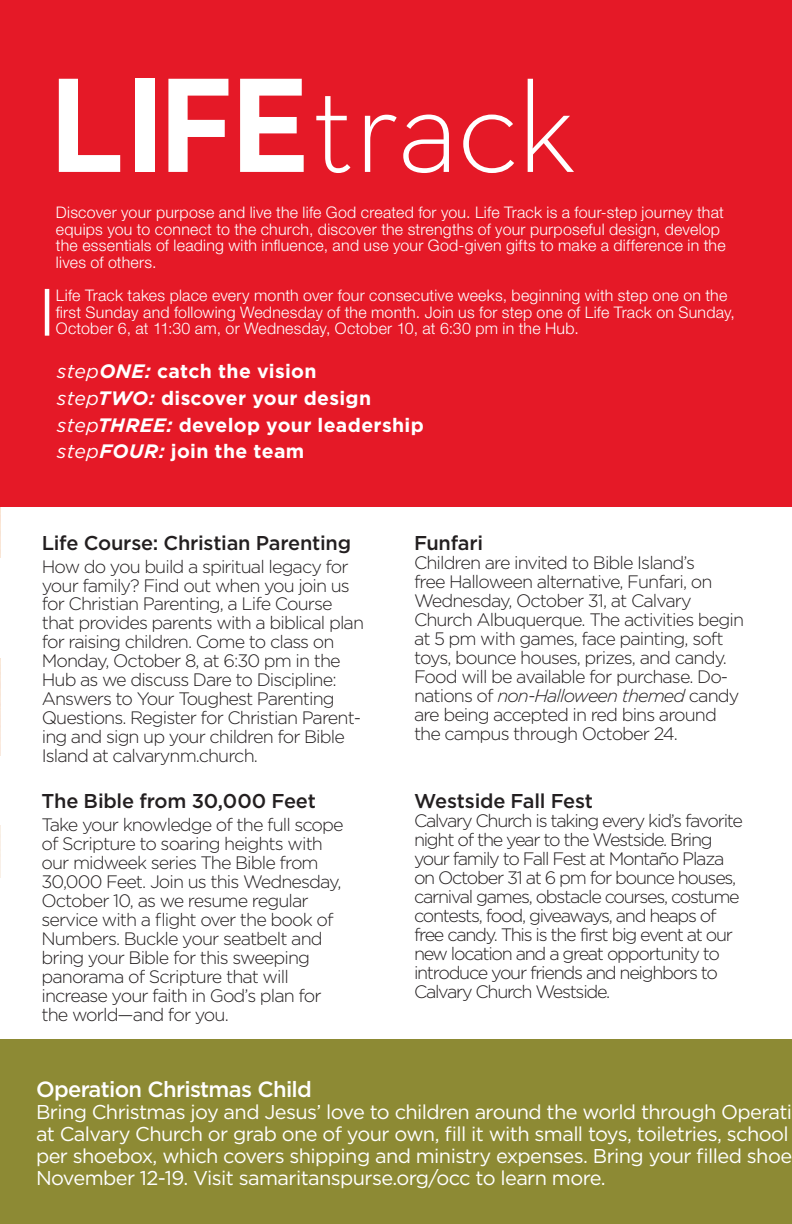
<style>
.page{position:relative;width:792px;height:1224px;background:#fff}
.page>*{position:absolute;margin:0;border:0;box-sizing:border-box;transform-origin:0 0}
.Promo{font:500 22px "Gotham";letter-spacing:-.03em;color:#fff}
.Promo-2{font:20px/22px "Gotham";letter-spacing:-.03em;color:#fff}
.t1{font:500 20px "Gotham";letter-spacing:-.015em;color:#231f20}
.t2{font:700 19.4px/26.8px "Gotham";letter-spacing:.015em;color:#fff}
.body{font:300 18px/19px "Gotham";letter-spacing:-.05em;color:#231f20}
.body-2{font:300 18px/19px "Gotham";letter-spacing:-.07em;color:#231f20}
.t3{font:300 16px/16.6px "Helvetica Neue LT Std";letter-spacing:.015em;color:#fff}
.s1{font-weight:400;font-style:italic}
.s2{font-style:italic}
</style>
<div class="page">
<img style="left:0;top:659px;width:1px;height:97px">
<img style="left:0;top:825px;width:1px;height:52px">
<img style="left:0;top:428px;width:1px;height:130px">
<img style="left:0;top:0;width:1px;height:214px">
<div style="left:0;top:1040px;width:792px;height:184px;background:#8d8a34"></div>
<div style="left:1px;top:0;width:791px;height:507px;background:#e51927"></div>
<svg style="left:59px;top:79px;width:61px;height:93px"></svg>
<div style="left:135px;top:79px;width:19px;height:93px;background:#fff"></div>
<svg style="left:168px;top:79px;width:60px;height:93px"></svg>
<svg style="left:240px;top:79px;width:64px;height:93px"></svg>
<svg style="left:316px;top:96px;width:34px;height:77px"></svg>
<svg style="left:365px;top:115px;width:32px;height:57px"></svg>
<svg style="left:403px;top:115px;width:46px;height:58px"></svg>
<svg style="left:463px;top:115px;width:51px;height:58px"></svg>
<svg style="left:528px;top:79px;width:46px;height:93px"></svg>
<hr style="left:45px;top:289px;width:4px;height:47px;background:#fff">
<p class="t3" style="left:56px;top:204px;width:671px">Discover your purpose and live the life God created for you. Life Track is a four-step journey that equips you to connect to the church, discover the strengths of your purposeful design, develop the essentials of leading with influence, and use your God-given gifts to make a difference in the lives of others.</p>
<p class="t3" style="left:56px;top:287px;width:681px">Life Track takes place every month over four consecutive weeks, beginning with step one on the first Sunday and following Wednesday of the month. Join us for step one of Life Track on Sunday,<br>October 6, at 11:30 am, or Wednesday, October 10, at 6:30 pm in the Hub.</p>
<p class="t2" style="left:57px;top:358px;width:369px"><span class="s1">step</span><span class="s2">ONE:</span> catch the vision<br><span class="s1">step</span><span class="s2">TWO:</span> discover your design <span class="s1">step</span><span class="s2">THREE:</span> develop your leadership <span class="s1">step</span><span class="s2">FOUR:</span> join the team</p>
<p class="t1" style="left:42px;top:530px;width:311px">Life Course: Christian Parenting</p>
<p class="body" style="left:42px;top:556px;width:324px">How do you build a spiritual legacy for your family? Find out when you join us for Christian Parenting, a Life Course that provides parents with a biblical plan for raising children. Come to class on Monday, October 8, at 6:30 pm in the Hub as we discuss Dare to Discipline:<br>Answers to Your Toughest Parenting Questions. Register for Christian Parent&shy;ing and sign up your children for Bible Island at calvarynm.church.</p>
<p class="t1" style="left:41px;top:788px;width:276px">The Bible from 30,000 Feet</p>
<p class="body" style="left:41px;top:814px;width:304px">Take your knowledge of the full scope of Scripture to soaring heights with our midweek series The Bible from 30,000 Feet. Join us this Wednesday, October 10, as we resume regular service with a flight over the book of Numbers. Buckle your seatbelt and bring your Bible for this sweeping panorama of Scripture that will increase your faith in God’s plan for the world—and for you.</p>
<p class="t1" style="left:414px;top:530px;width:71px">Funfari</p>
<p class="body" style="left:414px;top:553px;width:332px">Children are invited to Bible Island’s<br>free Halloween alternative, Funfari, on Wednesday, October 31, at Calvary Church Albuquerque. The activities begin at 5 pm with games, face painting, soft toys, bounce houses, prizes, and candy.<br>Food will be available for purchase. Do&shy;nations of <span class="s2">non-Halloween themed</span> candy are being accepted in red bins around the campus through October 24.</p>
<p class="t1" style="left:414px;top:788px;width:181px">Westside Fall Fest</p>
<p class="body-2" style="left:414px;top:811px;width:331px">Calvary Church is taking every kid’s favorite night of the year to the Westside. Bring your family to Fall Fest at Montaño Plaza on October 31 at 6 pm for bounce houses, carnival games, obstacle courses, costume contests, food, giveaways, and heaps of free candy. This is the first big event at our new location and a great opportunity to introduce your friends and neighbors to Calvary Church Westside.</p>
<p class="Promo" style="left:36px;top:1074px;width:278px">Operation Christmas Child</p>
<p class="Promo-2" style="left:36px;top:1100px;width:758px">Bring Christmas joy and Jesus’ love to children around the world through Operati at Calvary Church or grab one of your own, fill it with small toys, toiletries, school per shoebox, which covers shipping and ministry expenses. Bring your filled shoe November 12-19. Visit samaritanspurse.org/occ to learn more.</p>
</div>
